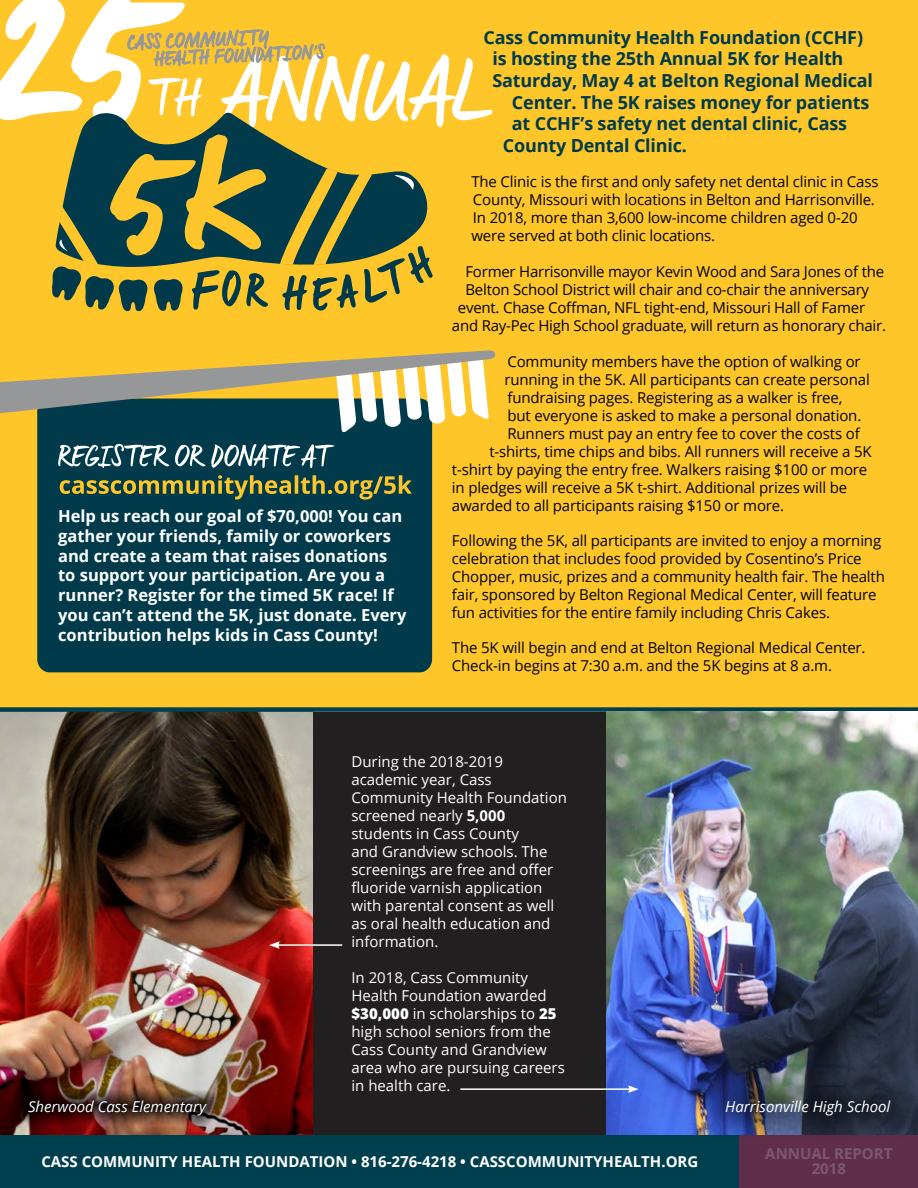
<style>
.page{position:relative;width:918px;height:1188px;background:#fff}
.page>*{position:absolute;margin:0;border:0;box-sizing:border-box;transform-origin:0 0}
.t1{font:700 18px "Open Sans";letter-spacing:-.01em;color:#003a4a}
.t2{font:700 16.5px/19.8px "Open Sans";color:#fff}
.t3{font:15px/18px "Open Sans";letter-spacing:-.01em;color:#000101}
.t4{font:15px/18px "Open Sans";color:#fff}
.t5{font:700 15px "Open Sans";color:#fff}
.t6{font:italic 15px "Open Sans";color:#fff}
.t7{font:700 15px/15px "Open Sans";color:#7c586d;text-align:center}
.s1{font-weight:700}
.s2{font-weight:800}
</style>
<div class="page">
<div style="left:0;top:0;width:918px;height:707px;background:#ffc629"></div>
<div style="left:37px;top:399px;width:395px;height:273px;background:#013b4b;border-radius:13px"></div>
<div style="left:0;top:1135px;width:740px;height:53px;background:#003f4e"></div>
<div style="left:740px;top:1135px;width:178px;height:53px;background:#612e4a"></div>
<div style="left:312px;top:712px;width:294px;height:423px;background:#221f20"></div>
<svg style="left:0;top:0;width:492px;height:312px"></svg>
<svg style="left:58px;top:444px;width:276px;height:24px"></svg>
<svg style="left:60px;top:475px;width:352px;height:25px"></svg>
<svg style="left:0;top:350px;width:495px;height:83px"></svg>
<img style="left:0;top:712px;width:313px;height:423px">
<div style="left:0;top:707px;width:918px;height:5px;background:#003f4e"></div>
<img style="left:606px;top:712px;width:312px;height:423px">
<hr style="left:460px;top:1088px;width:170px;height:2px;background:#fff">
<svg style="left:628px;top:1085px;width:11px;height:8px"></svg>
<hr style="left:277px;top:944px;width:65px;height:2px;background:#fff">
<svg style="left:269px;top:941px;width:11px;height:8px"></svg>
<img style="left:15px;top:1087px;width:205px;height:42px">
<div style="left:696px;top:1070px;width:222px;height:77px;background:#000;opacity:.74"></div>
<p class="t2" style="left:58px;top:506px;width:350px">Help us reach our goal of $70,000! You can gather your friends, family or coworkers and create a team that raises donations to support your participation. Are you a runner? Register for the timed 5K race! If you can’t attend the 5K, just donate. Every contribution helps kids in Cass County!</p>
<p class="t1" style="left:483px;top:24px;width:381px">Cass Community Health Foundation (CCHF)</p>
<p class="t1" style="left:492px;top:46px;width:353px">is hosting the 25th Annual 5K for Health</p>
<p class="t1" style="left:492px;top:68px;width:382px">Saturday, May 4 at Belton Regional Medical</p>
<p class="t1" style="left:512px;top:89px;width:359px">Center. The 5K raises money for patients</p>
<p class="t1" style="left:512px;top:111px;width:337px">at CCHF’s safety net dental clinic, Cass</p>
<p class="t1" style="left:503px;top:132px;width:186px">County Dental Clinic.</p>
<p class="t3" style="left:471px;top:173px;width:409px">The Clinic is the first and only safety net dental clinic in Cass County, Missouri with locations in Belton and Harrisonville.<br>In 2018, more than 3,600 low-income children aged 0-20 were served at both clinic locations.</p>
<p class="t3" style="left:465px;top:262px;width:420px">Former Harrisonville mayor Kevin Wood and Sara Jones of the</p>
<p class="t3" style="left:465px;top:280px;width:405px">Belton School District will chair and co-chair the anniversary</p>
<p class="t3" style="left:458px;top:298px;width:409px">event. Chase Coffman, NFL tight-end, Missouri Hall of Famer</p>
<p class="t3" style="left:452px;top:316px;width:436px">and Ray-Pec High School graduate, will return as honorary chair.</p>
<p class="t3" style="left:507px;top:352px;width:355px">Community members have the option of walking or</p>
<p class="t3" style="left:504px;top:370px;width:367px">running in the 5K. All participants can create personal</p>
<p class="t3" style="left:507px;top:388px;width:337px">fundraising pages. Registering as a walker is free,</p>
<p class="t3" style="left:507px;top:406px;width:355px">but everyone is asked to make a personal donation.</p>
<p class="t3" style="left:507px;top:424px;width:354px">Runners must pay an entry fee to cover the costs of</p>
<p class="t3" style="left:489px;top:442px;width:384px">t-shirts, time chips and bibs. All runners will receive a 5K</p>
<p class="t3" style="left:452px;top:460px;width:417px">t-shirt by paying the entry free. Walkers raising $100 or more</p>
<p class="t3" style="left:452px;top:478px;width:397px">in pledges will receive a 5K t-shirt. Additional prizes will be</p>
<p class="t3" style="left:452px;top:496px;width:334px">awarded to all participants raising $150 or more.</p>
<p class="t3" style="left:452px;top:531px;width:434px">Following the 5K, all participants are invited to enjoy a morning celebration that includes food provided by Cosentino’s Price Chopper, music, prizes and a community health fair. The health fair, sponsored by Belton Regional Medical Center, will feature fun activities for the entire family including Chris Cakes.</p>
<p class="t3" style="left:452px;top:638px;width:415px">The 5K will begin and end at Belton Regional Medical Center.<br>Check-in begins at 7:30 a.m. and the 5K begins at 8 a.m.</p>
<p class="t4" style="left:351px;top:752px;width:217px">During the 2018-2019 academic year, Cass<br>Community Health Foundation screened nearly <span class="s1">5,000 </span>students in Cass County<br>and Grandview schools. The screenings are free and offer fluoride varnish application with parental consent as well as oral health education and information.</p>
<p class="t4" style="left:351px;top:968px;width:215px">In 2018, Cass Community<br>Health Foundation awarded <span class="s2">$30,000</span> in scholarships to <span class="s2">25 </span>high school seniors from the<br>Cass County and Grandview area who are pursuing careers in health care.</p>
<p class="t6" style="left:28px;top:1096px;width:179px">Sherwood Cass Elementary</p>
<p class="t6" style="left:725px;top:1096px;width:167px">Harrisonville High School</p>
<p class="t5" style="left:41px;top:1151px;width:659px">CASS COMMUNITY HEALTH FOUNDATION • 816-276-4218 • CASSCOMMUNITYHEALTH.ORG</p>
<p class="t7" style="left:765px;top:1146px;width:129px">ANNUAL REPORT<br>2018</p>
</div>
